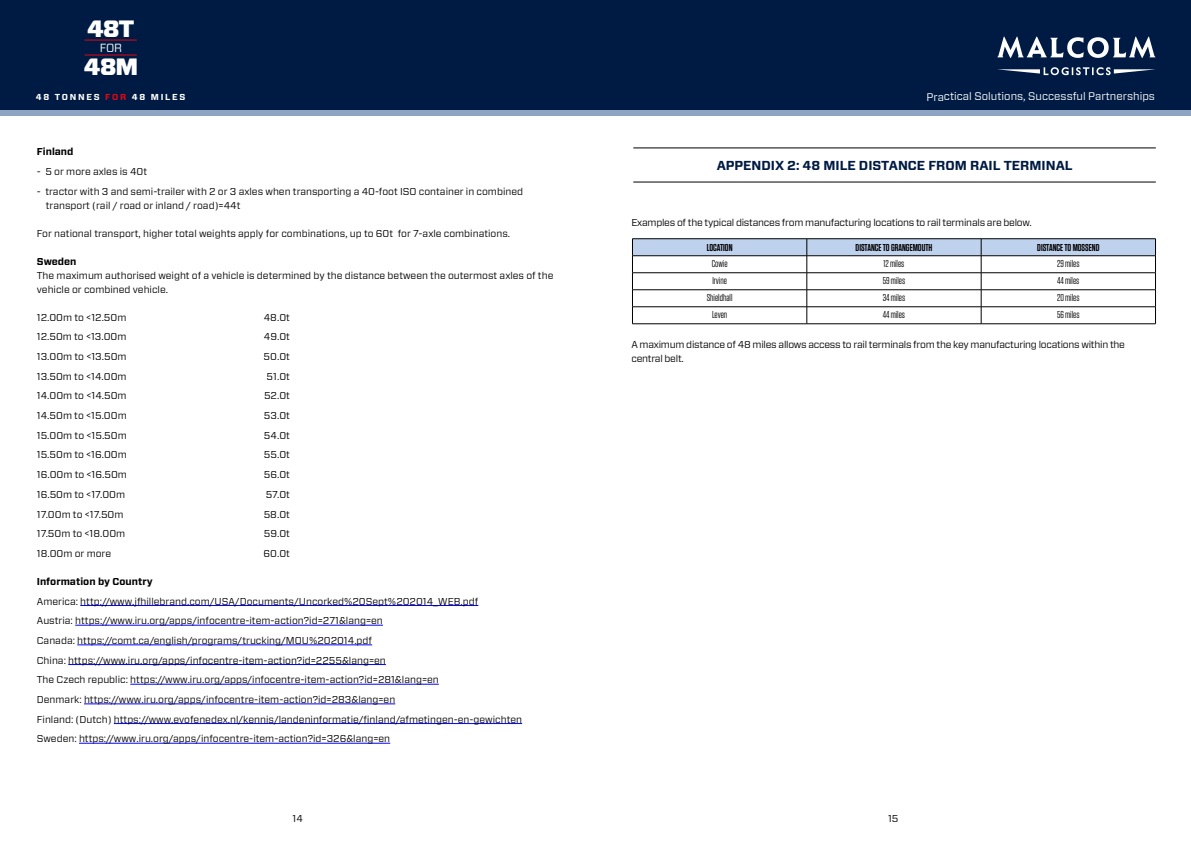
<style>
.page{position:relative;width:1191px;height:842px;background:#fff}
.page>*{position:absolute;margin:0;border:0;box-sizing:border-box;transform-origin:0 0}
.t1{font:900 23.6px "Forza";letter-spacing:-.025em;color:#fff}
.t2{font:700 13px "Forza";color:#001b43}
.t3{font:11.8px "Forza";color:#fff}
.t4{font:11px "Forza";letter-spacing:-.005em;color:#fff}
.t5{font:10px/19.7px "Forza";color:#000}
.t6{font:10px/14px "Forza";letter-spacing:-.025em;color:#000}
.t7{font:10px "Tungsten";color:#000}
.t8{font:600 10px "Tungsten";color:#000}
.t9{font:700 10px "Forza";color:#000}
.t10{font:700 8.7px "Forza";letter-spacing:.2em;color:#fff}
.s1{color:#e30613}
</style>
<div class="page">
<div style="left:0;top:0;width:1191px;height:113px;background:#001b43"></div>
<svg style="left:997px;top:37px;width:158px;height:21px"></svg>
<svg style="left:997px;top:67px;width:158px;height:8px"></svg>
<div style="left:0;top:111px;width:1191px;height:5px;background:#8fa3c3"></div>
<hr style="left:84px;top:55px;width:53px;height:1px;background:#e30613">
<hr style="left:84px;top:40px;width:53px;height:1px;background:#e30613">
<hr style="left:80px;top:605px;width:398px;height:1px;background:#00f">
<hr style="left:75px;top:625px;width:308px;height:1px;background:#00f">
<hr style="left:77px;top:645px;width:295px;height:1px;background:#00f">
<hr style="left:68px;top:664px;width:318px;height:1px;background:#00f">
<hr style="left:130px;top:684px;width:309px;height:1px;background:#00f">
<hr style="left:84px;top:704px;width:311px;height:1px;background:#00f">
<hr style="left:114px;top:723px;width:408px;height:1px;background:#00f">
<hr style="left:79px;top:743px;width:311px;height:1px;background:#00f">
<hr style="left:633px;top:147px;width:522px;height:1px;background:#000">
<hr style="left:633px;top:182px;width:522px;height:1px;background:#000">
<svg style="left:632px;top:239px;width:524px;height:85px"></svg>
<hr style="left:632px;top:324px;width:175px;height:1px;background:#000">
<hr style="left:807px;top:324px;width:174px;height:1px;background:#000">
<hr style="left:981px;top:324px;width:174px;height:1px;background:#000">
<h1 class="t1" style="left:87px;top:13px;width:49px">48T</h1>
<p class="t3" style="left:100px;top:39px;width:24px">FOR</p>
<h1 class="t1" style="left:84px;top:51px;width:56px">48M</h1>
<p class="t10" style="left:36px;top:92px;width:151px">48 TONNES <span class="s1">FOR</span> 48 MILES</p>
<p class="t9" style="left:37px;top:145px;width:38px">Finland</p>
<p class="t5" style="left:37px;top:162px;width:112px">- 5 or more axles is 40t</p>
<p class="t5" style="left:46px;top:184px;width:479px;line-height:14px;text-indent:-9px">- tractor with 3 and semi-trailer with 2 or 3 axles when transporting a 40-foot ISO container in combined transport (rail / road or inland / road)=44t</p>
<p class="t5" style="left:37px;top:223px;width:475px">For national transport, higher total weights apply for combinations, up to 60t for 7-axle combinations.</p>
<p class="t9" style="left:37px;top:255px;width:41px">Sweden</p>
<p class="t5" style="left:37px;top:268px;width:518px;line-height:14px">The maximum authorised weight of a vehicle is determined by the distance between the outermost axles of the vehicle or combined vehicle.</p>
<p class="t5" style="left:37px;top:307px;width:91px">12.00m to &lt;12.50m</p>
<p class="t5" style="left:264px;top:307px;width:28px">48.0t</p>
<p class="t5" style="left:37px;top:327px;width:91px">12.50m to &lt;13.00m</p>
<p class="t5" style="left:264px;top:327px;width:28px">49.0t</p>
<p class="t5" style="left:37px;top:347px;width:91px">13.00m to &lt;13.50m</p>
<p class="t5" style="left:263px;top:347px;width:28px">50.0t</p>
<p class="t5" style="left:37px;top:366px;width:91px">13.50m to &lt;14.00m</p>
<p class="t5" style="left:267px;top:366px;width:25px">51.0t</p>
<p class="t5" style="left:37px;top:386px;width:91px">14.00m to &lt;14.50m</p>
<p class="t5" style="left:264px;top:386px;width:27px">52.0t</p>
<p class="t5" style="left:37px;top:406px;width:91px">14.50m to &lt;15.00m</p>
<p class="t5" style="left:264px;top:406px;width:28px">53.0t</p>
<p class="t5" style="left:37px;top:425px;width:91px">15.00m to &lt;15.50m</p>
<p class="t5" style="left:264px;top:425px;width:28px">54.0t</p>
<p class="t5" style="left:37px;top:445px;width:92px">15.50m to &lt;16.00m</p>
<p class="t5" style="left:264px;top:445px;width:28px">55.0t</p>
<p class="t5" style="left:37px;top:465px;width:92px">16.00m to &lt;16.50m</p>
<p class="t5" style="left:264px;top:465px;width:28px">56.0t</p>
<p class="t5" style="left:37px;top:484px;width:90px">16.50m to &lt;17.00m</p>
<p class="t5" style="left:266px;top:484px;width:26px">57.0t</p>
<p class="t5" style="left:37px;top:504px;width:88px">17.00m to &lt;17.50m</p>
<p class="t5" style="left:264px;top:504px;width:28px">58.0t</p>
<p class="t5" style="left:37px;top:524px;width:90px">17.50m to &lt;18.00m</p>
<p class="t5" style="left:264px;top:524px;width:28px">59.0t</p>
<p class="t5" style="left:37px;top:543px;width:76px">18.00m or more</p>
<p class="t5" style="left:263px;top:543px;width:28px">60.0t</p>
<p class="t9" style="left:37px;top:575px;width:117px">Information by Country</p>
<p class="t5" style="left:37px;top:591px;width:487px">America: http://www.jfhillebrand.com/USA/Documents/Uncorked%20Sept%202014_WEB.pdf<br>Austria: https://www.iru.org/apps/infocentre-item-action?id=271&amp;lang=en<br>Canada: https://comt.ca/english/programs/trucking/MOU%202014.pdf<br>China: https://www.iru.org/apps/infocentre-item-action?id=2255&amp;lang=en<br>The Czech republic: https://www.iru.org/apps/infocentre-item-action?id=281&amp;lang=en<br>Denmark: https://www.iru.org/apps/infocentre-item-action?id=283&amp;lang=en<br>Finland: (Dutch) https://www.evofenedex.nl/kennis/landeninformatie/finland/afmetingen-en-gewichten Sweden: https://www.iru.org/apps/infocentre-item-action?id=326&amp;lang=en</p>
<p class="t4" style="left:926px;top:89px;width:230px">Practical Solutions, Successful Partnerships</p>
<h2 class="t2" style="left:716px;top:156px;width:357px">APPENDIX 2: 48 MILE DISTANCE FROM RAIL TERMINAL</h2>
<p class="t6" style="left:631px;top:216px;width:402px">Examples of the typical distances from manufacturing locations to rail terminals are below.</p>
<p class="t8" style="left:706px;top:242px;width:27px">LOCATION</p>
<p class="t8" style="left:855px;top:242px;width:78px">DISTANCE TO GRANGEMOUTH</p>
<p class="t8" style="left:1037px;top:242px;width:64px">DISTANCE TO MOSSEND</p>
<p class="t7" style="left:711px;top:258px;width:17px">Cowie</p>
<p class="t7" style="left:883px;top:258px;width:22px">12 miles</p>
<p class="t7" style="left:1057px;top:258px;width:24px">29 miles</p>
<p class="t7" style="left:712px;top:275px;width:16px">Irvine</p>
<p class="t7" style="left:882px;top:275px;width:24px">59 miles</p>
<p class="t7" style="left:1057px;top:275px;width:24px">44 miles</p>
<p class="t7" style="left:707px;top:292px;width:27px">Shieldhall</p>
<p class="t7" style="left:882px;top:292px;width:24px">34 miles</p>
<p class="t7" style="left:1057px;top:292px;width:24px">20 miles</p>
<p class="t7" style="left:712px;top:309px;width:17px">Leven</p>
<p class="t7" style="left:883px;top:309px;width:24px">44 miles</p>
<p class="t7" style="left:1057px;top:309px;width:24px">56 miles</p>
<p class="t6" style="left:631px;top:338px;width:495px">A maximum distance of 48 miles allows access to rail terminals from the key manufacturing locations within the central belt.</p>
<p class="t5" style="left:292px;top:808px;width:12px">14</p>
<p class="t5" style="left:888px;top:808px;width:12px">15</p>
</div>
